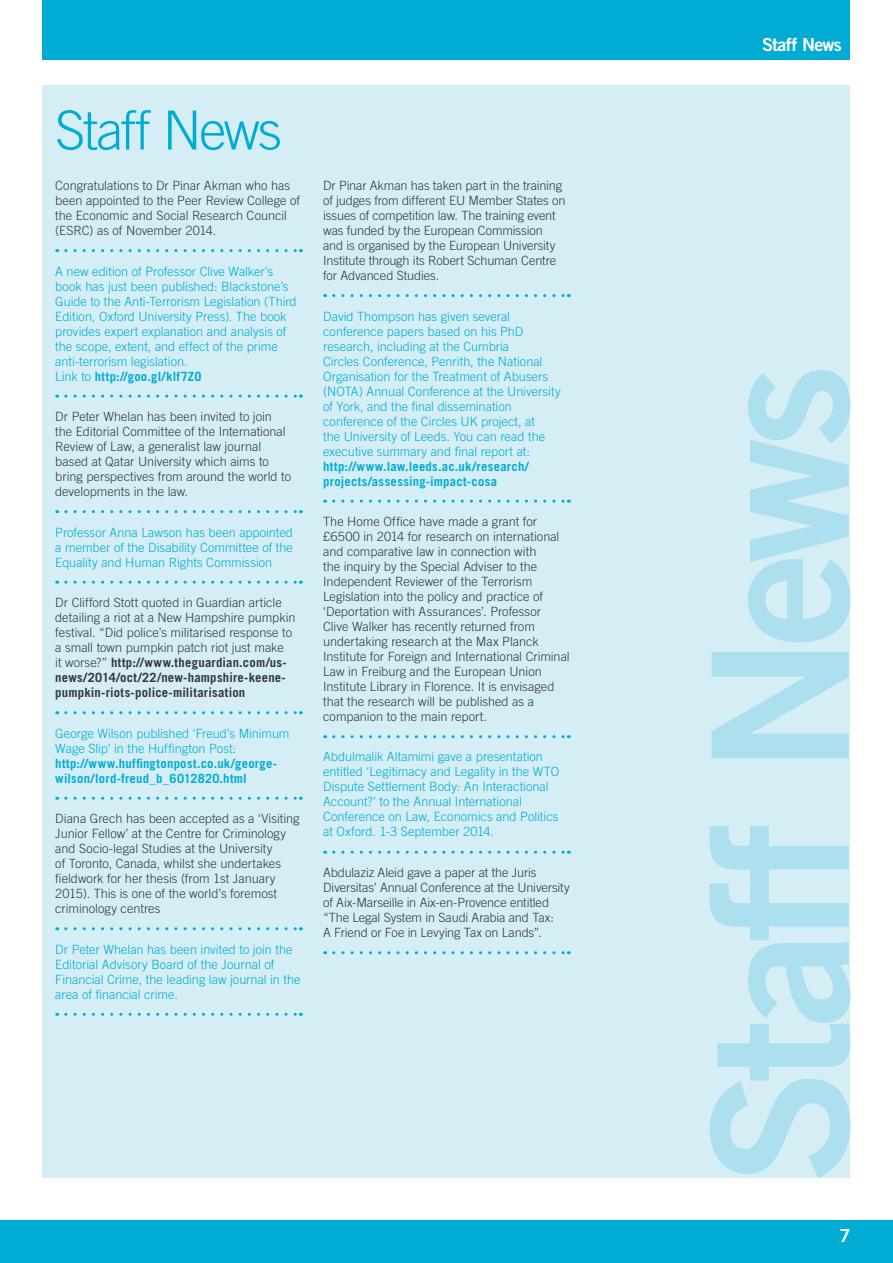
<style>
.page{position:relative;width:893px;height:1263px;background:#fff}
.page>*{position:absolute;margin:0;border:0;box-sizing:border-box;transform-origin:0 0}
.t1{font:300 54px "Trade Gothic LT Std";letter-spacing:-.04em;color:#00acd4}
.t2{font:18px "Trade Gothic LT Std Bd 2";letter-spacing:-.04em;color:#fff}
.t3{font:300 12.75px/15px "Trade Gothic LT Std";color:#343741}
.t4{font:300 12.75px/15px "Trade Gothic LT Std";color:#00acd4}
.t5{font:700 12.75px/15px "Trade Gothic LT Std";letter-spacing:.02em;color:#00acd4}
.s1{font-weight:700}
</style>
<div class="page">
<div style="left:0;top:1220px;width:893px;height:43px;background:#00acd4"></div>
<div style="left:43px;top:85px;width:807px;height:1093px;background:#d5eef6"></div>
<svg style="left:66px;top:249px;width:235px;height:3px"></svg>
<svg style="left:66px;top:395px;width:235px;height:3px"></svg>
<svg style="left:66px;top:510px;width:235px;height:3px"></svg>
<svg style="left:66px;top:581px;width:235px;height:3px"></svg>
<svg style="left:66px;top:711px;width:235px;height:3px"></svg>
<svg style="left:66px;top:797px;width:235px;height:3px"></svg>
<svg style="left:66px;top:927px;width:235px;height:3px"></svg>
<svg style="left:66px;top:1013px;width:235px;height:3px"></svg>
<svg style="left:334px;top:294px;width:235px;height:3px"></svg>
<svg style="left:334px;top:500px;width:235px;height:3px"></svg>
<svg style="left:334px;top:735px;width:235px;height:3px"></svg>
<svg style="left:334px;top:851px;width:235px;height:3px"></svg>
<svg style="left:334px;top:951px;width:235px;height:3px"></svg>
<div style="left:43px;top:0;width:807px;height:60px;background:#00acd4"></div>
<svg style="left:710px;top:370px;width:140px;height:808px"></svg>
<h1 class="t1" style="left:55px;top:98px;width:228px">Staff News</h1>
<p class="t3" style="left:55px;top:178px;width:246px">Congratulations to Dr Pinar Akman who has been appointed to the Peer Review College of the Economic and Social Research Council (ESRC) as of November 2014.</p>
<p class="t4" style="left:55px;top:263px;width:243px">A new edition of Professor Clive Walker’s book has just been published: Blackstone’s Guide to the Anti-Terrorism Legislation (Third Edition, Oxford University Press). The book provides expert explanation and analysis of the scope, extent, and effect of the prime anti-terrorism legislation.<br>Link to <span class="s1">http://goo.gl/klf7ZO</span></p>
<p class="t3" style="left:55px;top:409px;width:237px">Dr Peter Whelan has been invited to join the Editorial Committee of the International Review of Law, a generalist law journal based at Qatar University which aims to bring perspectives from around the world to developments in the law.</p>
<p class="t4" style="left:55px;top:524px;width:239px;text-align:justify">Professor Anna Lawson has been appointed a member of the Disability Committee of the Equality and Human Rights Commission</p>
<p class="t3" style="left:55px;top:595px;width:242px">Dr Clifford Stott quoted in Guardian article detailing a riot at a New Hampshire pumpkin festival. “Did police’s militarised response to a small town pumpkin patch riot just make<br>it worse?” <span class="s1">http://www.theguardian.com/us&shy;news/2014/oct/22/new-hampshire-keene&shy;pumpkin-riots-police-militarisation</span></p>
<p class="t4" style="left:55px;top:725px;width:236px">George Wilson published ‘Freud’s Minimum<br>Wage Slip’ in the Huffington Post:</p>
<p class="t5" style="left:55px;top:755px;width:223px">http://www.huffingtonpost.co.uk/george&shy;wilson/lord-freud_b_6012820.html</p>
<p class="t3" style="left:55px;top:811px;width:246px">Diana Grech has been accepted as a ‘Visiting Junior Fellow’ at the Centre for Criminology and Socio-legal Studies at the University<br>of Toronto, Canada, whilst she undertakes fieldwork for her thesis (from 1st January 2015). This is one of the world’s foremost criminology centres</p>
<p class="t4" style="left:55px;top:941px;width:247px">Dr Peter Whelan has been invited to join the Editorial Advisory Board of the Journal of Financial Crime, the leading law journal in the area of financial crime.</p>
<p class="t3" style="left:323px;top:178px;width:244px">Dr Pinar Akman has taken part in the training of judges from different EU Member States on issues of competition law. The training event was funded by the European Commission and is organised by the European University Institute through its Robert Schuman Centre for Advanced Studies.</p>
<p class="t4" style="left:323px;top:308px;width:239px">David Thompson has given several conference papers based on his PhD research, including at the Cumbria<br>Circles Conference, Penrith, the National Organisation for the Treatment of Abusers (NOTA) Annual Conference at the University of York, and the final dissemination conference of the Circles UK project, at<br>the University of Leeds. You can read the executive summary and final report at:</p>
<p class="t5" style="left:323px;top:458px;width:207px">http://www.law.leeds.ac.uk/research/ projects/assessing-impact-cosa</p>
<p class="t3" style="left:323px;top:514px;width:248px">The Home Office have made a grant for £6500 in 2014 for research on international and comparative law in connection with<br>the inquiry by the Special Adviser to the Independent Reviewer of the Terrorism Legislation into the policy and practice of ‘Deportation with Assurances’. Professor<br>Clive Walker has recently returned from undertaking research at the Max Planck Institute for Foreign and International Criminal Law in Freiburg and the European Union Institute Library in Florence. It is envisaged that the research will be published as a companion to the main report.</p>
<p class="t4" style="left:323px;top:749px;width:238px">Abdulmalik Altamimi gave a presentation entitled ‘Legitimacy and Legality in the WTO Dispute Settlement Body: An Interactional Account?’ to the Annual International Conference on Law, Economics and Politics at Oxford. 1-3 September 2014.</p>
<p class="t3" style="left:323px;top:865px;width:248px">Abdulaziz Aleid gave a paper at the Juris Diversitas’ Annual Conference at the University of Aix-Marseille in Aix-en-Provence entitled “The Legal System in Saudi Arabia and Tax:<br>A Friend or Foe in Levying Tax on Lands”.</p>
<h2 class="t2" style="left:762px;top:33px;width:81px">Staff News</h2>
<h2 class="t2" style="left:839px;top:1224px;width:12px">7</h2>
</div>
